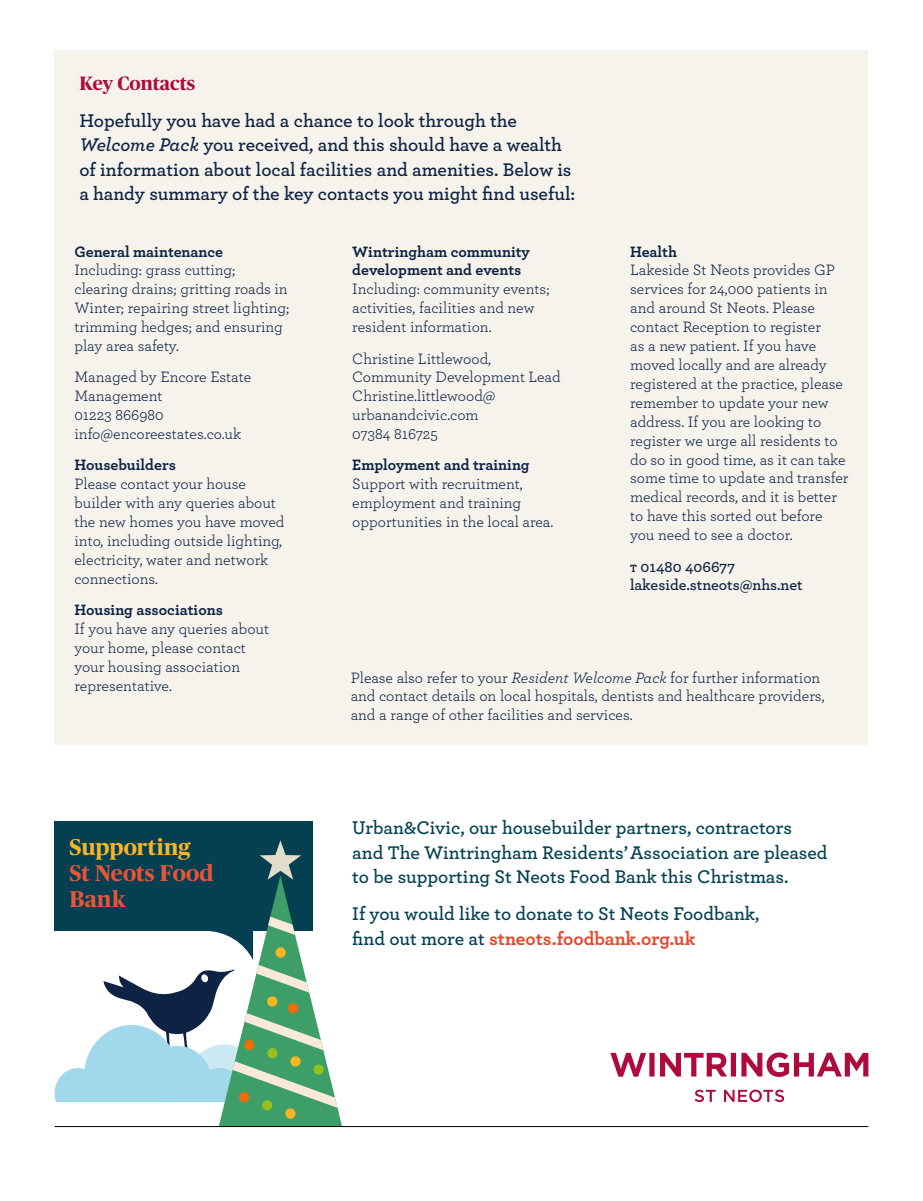
<style>
.page{position:relative;width:923px;height:1201px;background:#fff}
.page>*{position:absolute;margin:0;border:0;box-sizing:border-box;transform-origin:0 0}
.t1{font:700 22.75px/26.2px "Publico Headline";letter-spacing:.01em;color:#ea5439}
.t2{font:700 22.75px "Publico Headline";color:#fab523}
.t3{font:600 19.25px/24.5px "Archer";color:#044153}
.t4{font:600 19.25px/24.5px "Archer";color:#0e2244}
.t5{font:700 19.25px "Publico Headline";color:#ae0a3b}
.t6{font:15.75px/18.9px "Archer";color:#0e2244}
.t7{font:700 15.75px/18.9px "Archer";color:#0e2244}
.t8{font:600 15.75px/18.9px "Archer";color:#0e2244}
.s1{font-style:italic}
.s2{font-weight:700;font-size:11.03px}
.s3{font-weight:700;color:#e7472c}
</style>
<div class="page">
<div style="left:55px;top:821px;width:258px;height:110px;background:#044052"></div>
<div style="left:55px;top:50px;width:813px;height:694px;background:#f5f3eb"></div>
<svg style="left:610px;top:1052px;width:258px;height:24px"></svg>
<svg style="left:694px;top:1089px;width:90px;height:13px"></svg>
<svg style="left:55px;top:840px;width:287px;height:286px"></svg>
<hr style="left:55px;top:1126px;width:813px;height:1px;background:#000">
<p class="t5" style="left:79px;top:69px;width:117px">Key Contacts</p>
<p class="t4" style="left:79px;top:107px;width:497px">Hopefully you have had a chance to look through the <span class="s1">Welcome Pack</span> you received, and this should have a wealth of information about local facilities and amenities. Below is a handy summary of the key contacts you might find useful:</p>
<p class="t7" style="left:74px;top:241px;width:150px">General maintenance</p>
<p class="t6" style="left:74px;top:260px;width:216px">Including: grass cutting; clearing drains; gritting roads in<br>Winter; repairing street lighting; trimming hedges; and ensuring play area safety.</p>
<p class="t6" style="left:74px;top:367px;width:178px">Managed by Encore Estate<br>Management<br>01223 866980 info@encoreestates.co.uk</p>
<p class="t7" style="left:74px;top:454px;width:103px">Housebuilders</p>
<p class="t6" style="left:74px;top:474px;width:211px">Please contact your house builder with any queries about the new homes you have moved into, including outside lighting, electricity, water and network connections.</p>
<p class="t7" style="left:74px;top:599px;width:150px">Housing associations</p>
<p class="t6" style="left:74px;top:618px;width:196px">If you have any queries about your home, please contact your housing association representative.</p>
<h1 class="t2" style="left:69px;top:830px;width:122px">Supporting</h1>
<h1 class="t1" style="left:69px;top:858px;width:146px">St Neots Food<br>Bank</h1>
<p class="t7" style="left:352px;top:241px;width:179px">Wintringham community development and events</p>
<p class="t6" style="left:352px;top:279px;width:199px">Including: community events; activities, facilities and new resident information.</p>
<p class="t6" style="left:352px;top:348px;width:210px">Christine Littlewood,<br>Community Development Lead<br>Christine.littlewood@ urbanandcivic.com<br>07384 816725</p>
<p class="t7" style="left:352px;top:454px;width:179px">Employment and training</p>
<p class="t6" style="left:352px;top:474px;width:203px">Support with recruitment, employment and training opportunities in the local area.</p>
<p class="t7" style="left:630px;top:241px;width:48px">Health</p>
<p class="t6" style="left:630px;top:260px;width:220px">Lakeside St Neots provides GP services for 24,000 patients in and around St Neots. Please contact Reception to register<br>as a new patient. If you have moved locally and are already registered at the practice, please remember to update your new address. If you are looking to register we urge all residents to do so in good time, as it can take some time to update and transfer medical records, and it is better to have this sorted out before you need to see a doctor.</p>
<p class="t8" style="left:630px;top:556px;width:174px"><span class="s2">t</span> 01480 406677 lakeside.stneots@nhs.net</p>
<p class="t6" style="left:351px;top:667px;width:475px">Please also refer to your <span class="s1">Resident Welcome Pack</span> for further information and contact details on local hospitals, dentists and healthcare providers, and a range of other facilities and services.</p>
<p class="t3" style="left:352px;top:814px;width:477px">Urban&amp;Civic, our housebuilder partners, contractors and The Wintringham Residents’ Association are pleased to be supporting St Neots Food Bank this Christmas.</p>
<p class="t3" style="left:352px;top:900px;width:409px">If you would like to donate to St Neots Foodbank, find out more at <span class="s3">stneots.foodbank.org.uk</span></p>
</div>
